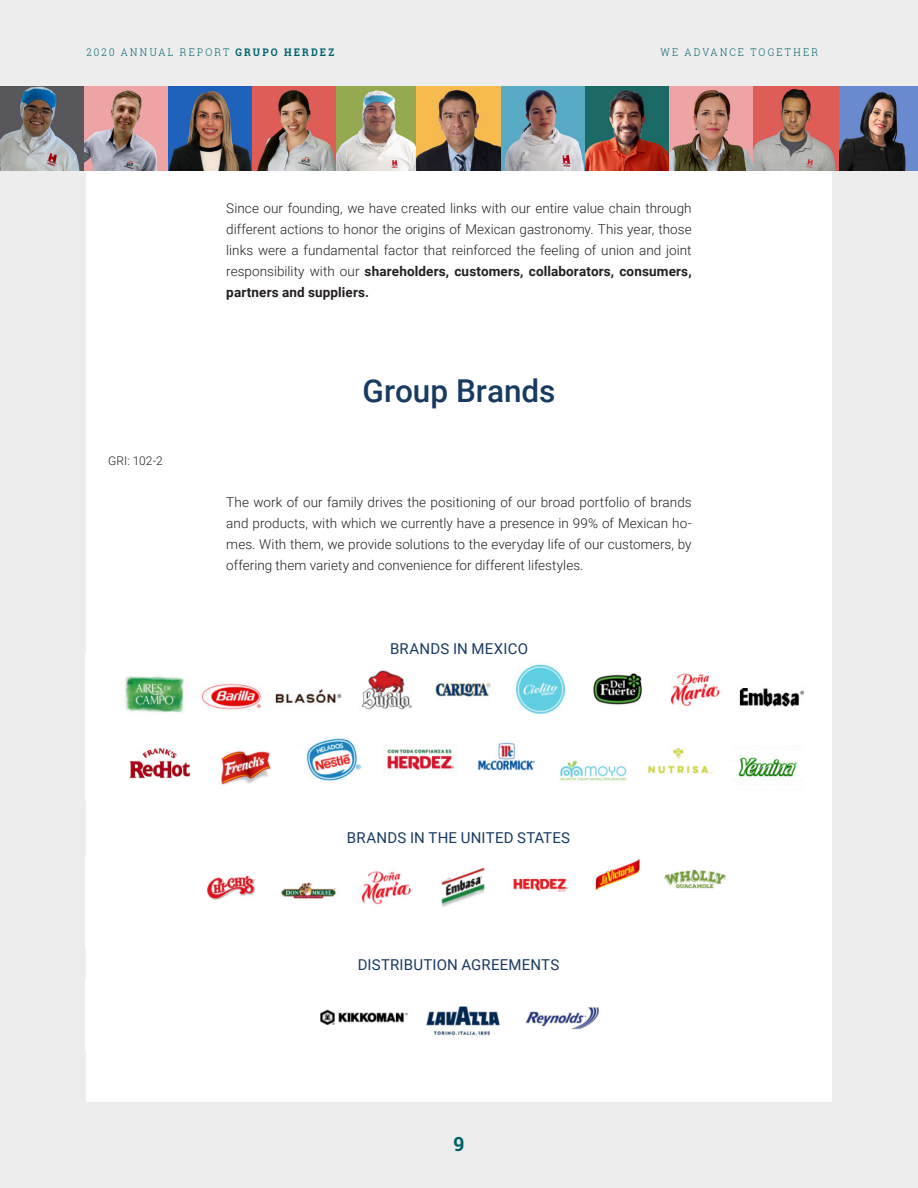
<style>
.page{position:relative;width:918px;height:1188px;background:#ededed}
.page>*{position:absolute;margin:0;border:0;box-sizing:border-box;transform-origin:0 0}
.TITULO{font:500 31.5px "Roboto";color:#183a61}
.t1{font:700 19.5px "Roboto Slab";color:#00626b}
.GRI{font:15px "Roboto";letter-spacing:.01em;color:#183a61}
.TEXTO-GENERAL{font:300 13.5px/21px "Roboto";color:#231f20;text-align:justify}
.GRI-2{font:300 12px "Roboto";letter-spacing:.01em;color:#231f20}
.t2{font:300 10.5px "Roboto Slab";letter-spacing:.225em;color:#00626b;scale:.93 1}
.s1{font-weight:700}
</style>
<div class="page">
<div style="left:86px;top:86px;width:746px;height:1016px;background:#fff"></div>
<img style="left:421px;top:86px;width:497px;height:85px">
<img style="left:0;top:86px;width:421px;height:85px">
<img style="left:125px;top:664px;width:679px;height:121px">
<img style="left:207px;top:858px;width:519px;height:49px">
<img style="left:320px;top:1006px;width:279px;height:30px">
<p class="t2" style="left:86px;top:45px;width:268px">2020 ANNUAL REPORT <span class="s1">GRUPO HERDEZ</span></p>
<p class="t2" style="left:660px;top:45px;width:171px">WE ADVANCE TOGETHER</p>
<p class="TEXTO-GENERAL" style="left:226px;top:197px;width:467px">Since our founding, we have created links with our entire value chain through different actions to honor the origins of Mexican gastronomy. This year, those links were a fundamental factor that reinforced the feeling of union and joint responsibility with our <span class="s1">shareholders, customers, collaborators, consumers, partners and suppliers.</span></p>
<p class="GRI-2" style="left:108px;top:452px;width:56px">GRI: 102-2</p>
<p class="TITULO" style="left:363px;top:369px;width:194px">Group Brands</p>
<p class="TEXTO-GENERAL" style="left:226px;top:491px;width:467px">The work of our family drives the positioning of our broad portfolio of brands and products, with which we currently have a presence in 99% of Mexican ho&shy;mes. With them, we provide solutions to the everyday life of our customers, by offering them variety and convenience for different lifestyles.</p>
<p class="GRI" style="left:390px;top:638px;width:139px">BRANDS IN MEXICO</p>
<p class="GRI" style="left:347px;top:828px;width:225px">BRANDS IN THE UNITED STATES</p>
<p class="GRI" style="left:358px;top:954px;width:203px">DISTRIBUTION AGREEMENTS</p>
<h2 class="t1" style="left:454px;top:1130px;width:12px">9</h2>
</div>
